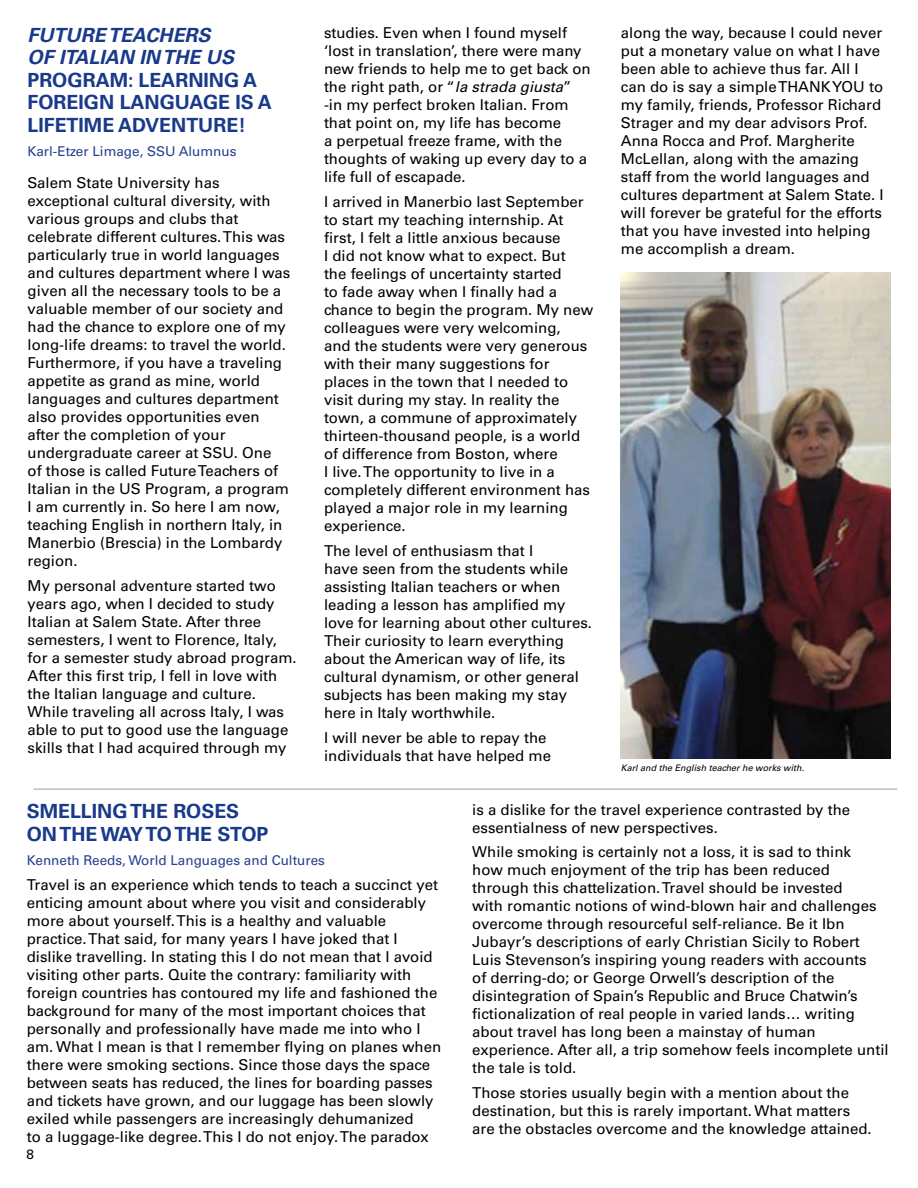
<style>
.page{position:relative;width:918px;height:1188px;background:#fff}
.page>*{position:absolute;margin:0;border:0;box-sizing:border-box;transform-origin:0 0}
.t1{font:700 19.5px/22.5px "Univers";color:#19398a}
.t2{font:italic 700 19.5px/22.5px "Univers";color:#19398a}
.t3{font:15px/18px "Univers";color:#000}
.t4{font:13.5px "Univers";color:#25408f}
.t5{font:13.5px "Univers";color:#000}
.t6{font:italic 9px "Univers";color:#000}
.s1{font-style:italic}
</style>
<div class="page">
<hr style="left:33px;top:788px;width:864px;height:2px;background:#bcbec0">
<img style="left:621px;top:272px;width:270px;height:487px">
<h1 class="t2" style="left:28px;top:24px;width:193px">FUTURE TEACHERS<br>OF ITALIAN IN THE US</h1>
<h1 class="t1" style="left:28px;top:69px;width:246px">PROGRAM: LEARNING A<br>FOREIGN LANGUAGE IS A<br>LIFETIME ADVE</h1>
<h1 class="t1" style="left:171px;top:114px;width:76px">NTURE!</h1>
<p class="t4" style="left:28px;top:144px;width:130px">Karl-Etzer Limage, SSU</p>
<p class="t4" style="left:179px;top:144px;width:59px">Alumnus</p>
<p class="t3" style="left:28px;top:174px;width:264px">Salem State U niversity has exceptional cultural diversity, with various groups and clubs that celebrate different cultures. This was particularly true in world languages and cultures department where I was given all the necessary tools to be a valuable member of our society and had the chance to explore one of my long-life dreams: to travel the world.<br>Furthermore, if you have a traveling appetite as grand as mine, world languages and cultures department also provides opportunities even after the completion of your undergraduate career at SSU</p>
<p class="t3" style="left:28px;top:444px;width:263px;text-indent:206px">. One of those is called Future Teachers of<br>Italian in the US Program, a program<br>I am currently in. So here I am now, teaching English in northern Italy, in<br>Manerbio (Brescia) in the Lombardy region.</p>
<p class="t3" style="left:28px;top:576px;width:271px">My personal adventure started two years ago, when I decided to study Italian at Salem State. After three semesters, I went to Florence, Italy, for a semester study abroad program.<br>After this first trip, I fell in love with the Italian language and culture.<br>While traveling all across Italy, I was able to put to good use the language skills that I had acquired through my</p>
<p class="t3" style="left:324px;top:24px;width:268px">studies. Even when I found myself ‘lost in translation’, there were many new friends to help me to get back on the right path, or “<span class="s1">la strada giusta</span>” -in my perfect broken Italian. From that point on, my life has become<br>a perpetual freeze frame, with the thoughts of waking up every day to a life full of escapade.</p>
<p class="t3" style="left:324px;top:193px;width:271px">I arrived in Manerbio last September to start my teaching internship. At first, I felt a little anxious because<br>I did not know what to expect. But<br>the feelings of uncertainty started<br>to fade away when I finally had a chance to begin the program. My new colleagues were very welcoming,<br>and the students were very generous with their many suggestions for places in the town that I needed to visit during my stay. I n reality the town, a commune of approximately thirteen-thousand people, is a world of difference from Boston, where<br>I live. The opportunity to live in a completely different environment has played a major role in my learning experience.</p>
<p class="t3" style="left:324px;top:542px;width:270px">The level of enthusiasm that I<br>have seen from the students while assisting Italian teachers or when leading a lesson has amplified my love for learning about other cultures.<br>Their curiosity to learn everything about the American way of life, its cultural dynamism, or other general subjects has been making my stay here in Italy worthwhile.</p>
<p class="t3" style="left:324px;top:728px;width:229px">I will never be able to repay the individuals that have helped me</p>
<p class="t3" style="left:621px;top:24px;width:263px">along the way, because I could never put a monetary value on what I have been able to achieve thus far. All I can do is say a simple THAN K YOU</p>
<p class="t3" style="left:621px;top:78px;width:264px;text-indent:248px">to my family, friends, Professor Richard<br>Strager and my dear advisors Prof.<br>Anna Rocca and Prof. M argherite<br>McLellan, along with the amazing staff from the world languages and cultures department at Salem State. I will forever be grateful for the efforts that you have invested into helping me accomplish a dream.</p>
<p class="t6" style="left:621px;top:762px;width:185px">Karl and the English teacher he works with.</p>
<h1 class="t1" style="left:27px;top:800px;width:27px">SMELL</h1>
<h1 class="t1" style="left:92px;top:800px;width:52px">ING THE</h1>
<h1 class="t1" style="left:173px;top:800px;width:42px">ROSES</h1>
<h1 class="t1" style="left:27px;top:823px;width:47px">ON THE</h1>
<h1 class="t1" style="left:101px;top:823px;width:88px">WAY T O THE</h1>
<h1 class="t1" style="left:218px;top:823px;width:51px">STOP</h1>
<p class="t4" style="left:27px;top:852px;width:300px">Kenneth Reeds, World Languages and Cultures</p>
<p class="t3" style="left:27px;top:876px;width:416px">Travel is an experience which tends to teach a succinct yet enticing amount about where you visit and considerably more about yourself. This is a healthy and valuable practice. That said, for many years I have joked that I dislike travelling. I n stating this I do not mean that I avoid visiting other parts. Quite the contrary: familiarity with foreign countries has contoured my life and fashioned the background for many of the most important choices that personally and professionally have made me into who I am. What I mean is that I remember flying on planes when there were smoking sections. Since those days the space between seats has reduced, the lines for boarding passes and tickets have grown, and our luggage has been slowly exiled while passengers are increasingly dehumanized<br>to a luggage-like degree. This I do not enjoy. The paradox</p>
<p class="t5" style="left:26px;top:1146px;width:9px">8</p>
<p class="t3" style="left:472px;top:800px;width:379px">is a dislike for the travel experience contrasted by the essentialness of new perspectives.</p>
<p class="t3" style="left:472px;top:843px;width:418px">While smoking is certainly not a loss, it is sad to think<br>how much enjoyment of the trip has been reduced through this chattelization. Travel should be invested<br>with romantic notions of wind-blown hair and challenges overcome through resourceful self-reliance. Be it I bn Jubayr’s descriptions of early Christian Sicily to Robert Luis Stevenson’s inspiring young readers with accounts<br>of derring-do; or George Orwell’s description of the disintegration of Spain’s Republic and Bruce Chatwin’s fictionalization of real people in varied lands… writing about travel has long been a mainstay of human experience. After all, a trip somehow feels incomplete until the tale is told.</p>
<p class="t3" style="left:472px;top:1084px;width:401px">Those stories usually begin with a mention about the destination, but this is rarely important. What matters are the obstacles overcome and the knowledge attained.</p>
</div>
